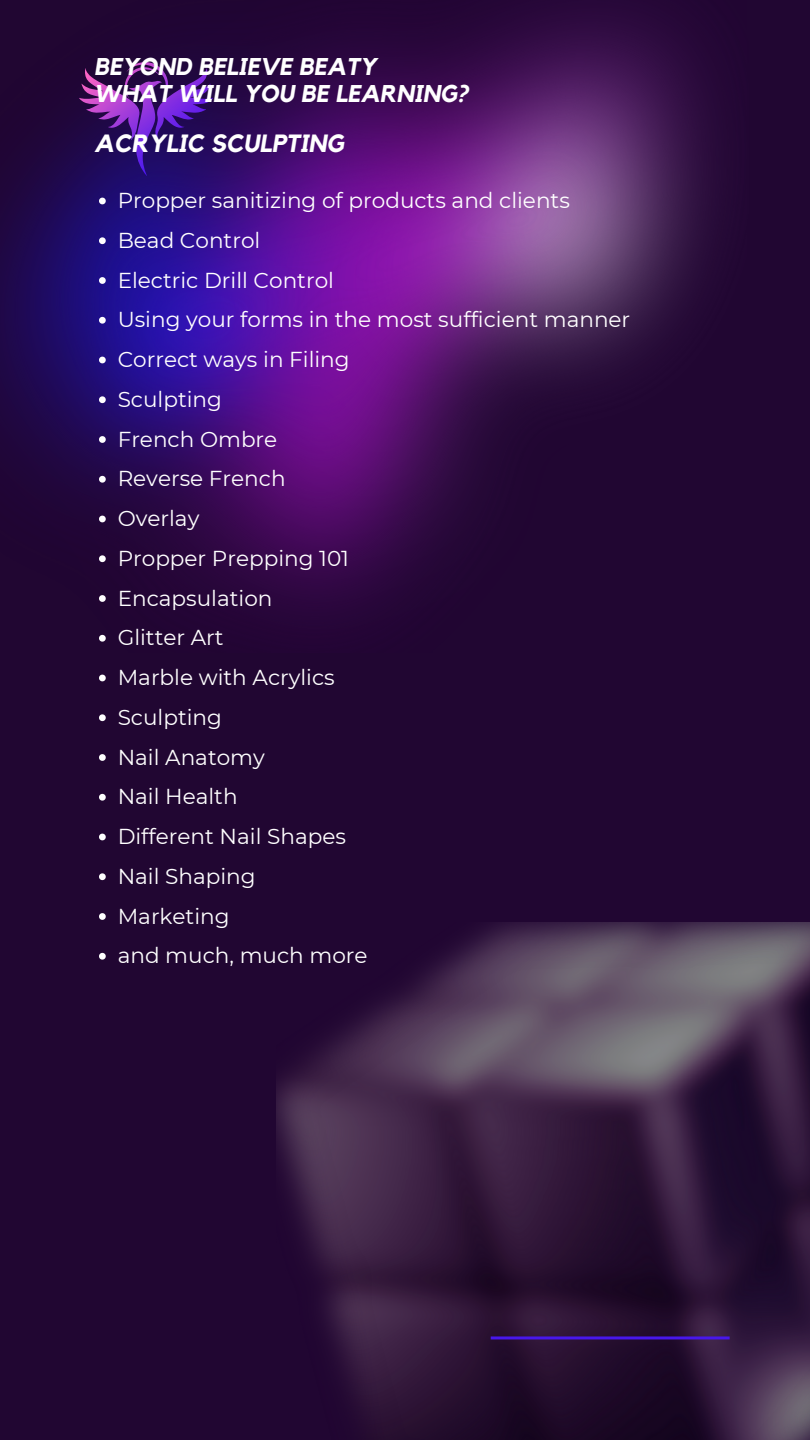
<style>
.page{position:relative;width:810px;height:1440px;background:#210632}
.page>*{position:absolute;margin:0;border:0;box-sizing:border-box;transform-origin:0 0}
.t1{font:italic 700 24.9px "Kollektif";color:#fff}
.t2{font:italic 700 24.2px/27px "Kollektif";color:#fff}
.t3{font:21.6px "Montserrat";color:#fff}
</style>
<div class="page">
<img style="left:0;top:12px;width:710px;height:623px">
<img style="left:277px;top:922px;width:533px;height:518px">
<svg style="left:99px;top:198px;width:7px;height:6px"></svg>
<svg style="left:99px;top:237px;width:7px;height:7px"></svg>
<svg style="left:99px;top:277px;width:7px;height:7px"></svg>
<svg style="left:99px;top:317px;width:7px;height:7px"></svg>
<svg style="left:99px;top:357px;width:7px;height:6px"></svg>
<svg style="left:99px;top:396px;width:7px;height:7px"></svg>
<svg style="left:99px;top:436px;width:7px;height:7px"></svg>
<svg style="left:99px;top:476px;width:7px;height:7px"></svg>
<svg style="left:99px;top:516px;width:7px;height:6px"></svg>
<svg style="left:99px;top:555px;width:7px;height:7px"></svg>
<svg style="left:99px;top:595px;width:7px;height:7px"></svg>
<svg style="left:99px;top:635px;width:7px;height:7px"></svg>
<svg style="left:99px;top:675px;width:7px;height:6px"></svg>
<svg style="left:99px;top:714px;width:7px;height:7px"></svg>
<svg style="left:99px;top:754px;width:7px;height:7px"></svg>
<svg style="left:99px;top:794px;width:7px;height:7px"></svg>
<svg style="left:99px;top:834px;width:7px;height:6px"></svg>
<svg style="left:99px;top:873px;width:7px;height:7px"></svg>
<svg style="left:99px;top:913px;width:7px;height:7px"></svg>
<svg style="left:99px;top:953px;width:7px;height:7px"></svg>
<hr style="left:491px;top:1336px;width:239px;height:3px;background:#4817eb">
<p class="t2" style="left:94px;top:54px;width:376px">BEYOND BELIEVE BEATY<br>WHAT WILL YOU BE LEARNING?</p>
<p class="t1" style="left:94px;top:132px;width:251px">ACRYLIC SCULPTING</p>
<h1 class="t3" style="left:118px;top:187px;width:454px">Propper sanitizing of products and clients</h1>
<p class="t3" style="left:118px;top:227px;width:144px">Bead Control</p>
<p class="t3" style="left:118px;top:267px;width:218px">Electric Drill Control</p>
<p class="t3" style="left:118px;top:306px;width:514px">Using your forms in the most sufficient manner</p>
<p class="t3" style="left:118px;top:346px;width:234px">Correct ways in Filing</p>
<p class="t3" style="left:118px;top:386px;width:106px">Sculpting</p>
<p class="t3" style="left:118px;top:426px;width:161px">French Ombre</p>
<p class="t3" style="left:118px;top:465px;width:169px">Reverse French</p>
<p class="t3" style="left:118px;top:505px;width:83px">Overlay</p>
<p class="t3" style="left:118px;top:545px;width:233px">Propper Prepping 101</p>
<p class="t3" style="left:118px;top:585px;width:156px">Encapsulation</p>
<p class="t3" style="left:118px;top:624px;width:108px">Glitter Art</p>
<p class="t3" style="left:118px;top:664px;width:219px">Marble with Acrylics</p>
<p class="t3" style="left:118px;top:704px;width:106px">Sculpting</p>
<p class="t3" style="left:118px;top:744px;width:149px">Nail Anatomy</p>
<p class="t3" style="left:118px;top:783px;width:121px">Nail Health</p>
<p class="t3" style="left:118px;top:823px;width:230px">Different Nail Shapes</p>
<p class="t3" style="left:118px;top:863px;width:139px">Nail Shaping</p>
<p class="t3" style="left:118px;top:903px;width:113px">Marketing</p>
<p class="t3" style="left:118px;top:942px;width:251px">and much, much more</p>
</div>
